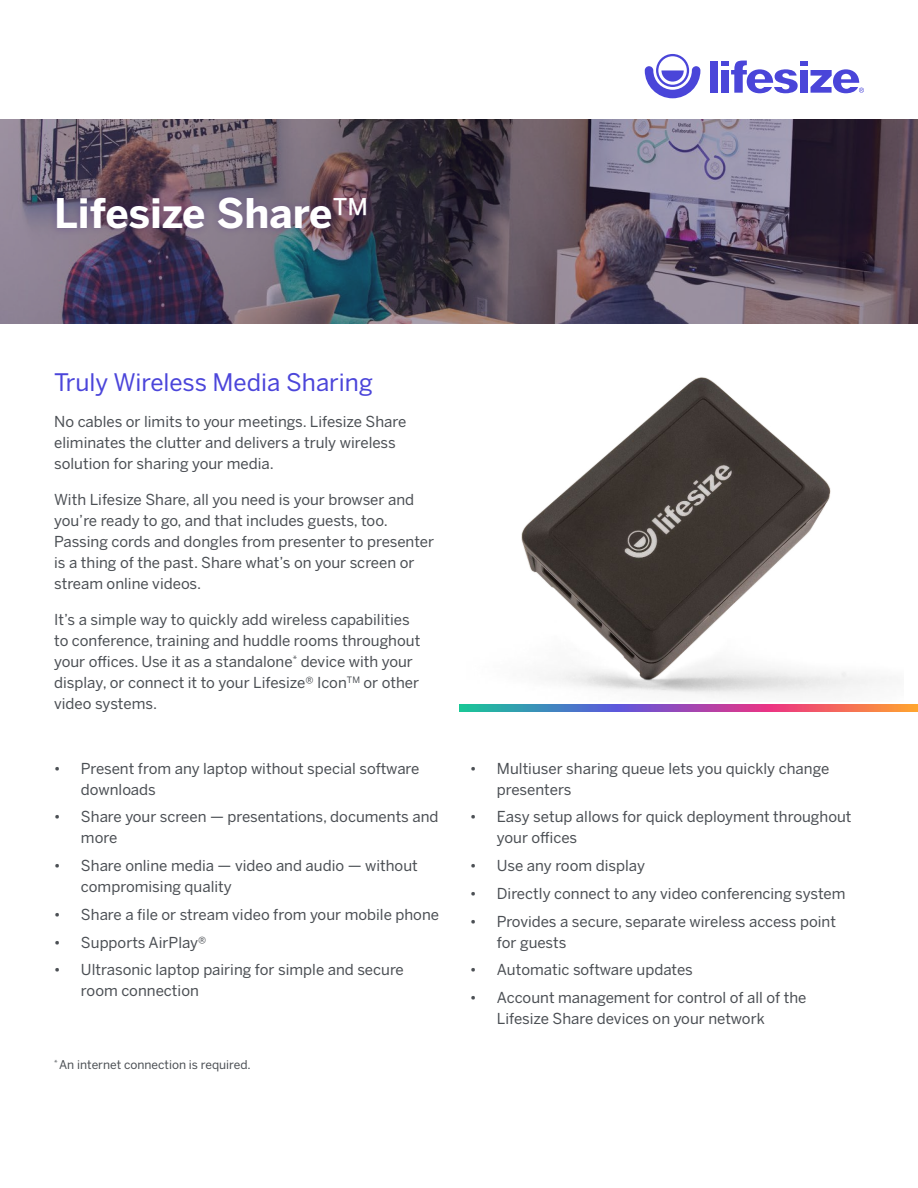
<style>
.page{position:relative;width:918px;height:1188px;background:#fff}
.page>*{position:absolute;margin:0;border:0;box-sizing:border-box;transform-origin:0 0}
.t1{font:700 40.5px "Benton Sans";color:#fff}
.t2{font:24px "Benton Sans";color:#4b45da}
.t3{font:15px/21px "Benton Sans";color:#4b4f54}
.t4{font:12px "Benton Sans";color:#4b4f54}
.s1{font-weight:400}
</style>
<div class="page">
<img style="left:0;top:120px;width:918px;height:204px">
<div style="left:49px;top:189px;width:325px;height:47px;background:#290088;opacity:.25"></div>
<img style="left:521px;top:377px;width:363px;height:319px">
<svg style="left:460px;top:705px;width:458px;height:7px;background:#9a6b97"></svg>
<svg style="left:645px;top:54px;width:55px;height:44px"></svg>
<div style="left:721px;top:61px;width:8px;height:5px;background:#4a45d9"></div>
<div style="left:721px;top:70px;width:8px;height:23px;background:#4a45d9"></div>
<div style="left:710px;top:61px;width:8px;height:32px;background:#4a45d9"></div>
<div style="left:800px;top:61px;width:8px;height:5px;background:#4a45d9"></div>
<div style="left:800px;top:70px;width:8px;height:23px;background:#4a45d9"></div>
<svg style="left:731px;top:61px;width:67px;height:32px"></svg>
<svg style="left:811px;top:69px;width:53px;height:24px"></svg>
<h1 class="t1" style="left:54px;top:189px;width:316px">Lifesize Share<span class="s1">™</span></h1>
<h2 class="t2" style="left:54px;top:368px;width:320px">Truly Wireless Media Sharing</h2>
<p class="t3" style="left:54px;top:411px;width:354px">No cables or limits to your meetings. Lifesize Share eliminates the clutter and delivers a truly wireless solution for sharing your media.</p>
<p class="t3" style="left:54px;top:489px;width:382px">With Lifesize Share, all you need is your browser and you’re ready to go, and that includes guests, too.<br>Passing cords and dongles from presenter to presenter is a thing of the past. Share what’s on your screen or stream online videos.</p>
<p class="t3" style="left:54px;top:609px;width:368px">It’s a simple way to quickly add wireless capabilities to conference, training and huddle rooms throughout your offices. Use it as a standalone<sup>*</sup> device with your display, or connect it to your Lifesize® Icon<sup>TM</sup> or other video systems.</p>
<p class="t3" style="left:81px;top:758px;width:340px;text-indent:-27px">• Present from any laptop without special software downloads</p>
<p class="t3" style="left:81px;top:806px;width:359px;text-indent:-27px">• Share your screen — presentations, documents and more</p>
<p class="t3" style="left:81px;top:855px;width:338px;text-indent:-27px">• Share online media — video and audio — without compromising quality</p>
<p class="t3" style="left:54px;top:904px;width:387px">• Share a file or stream video from your mobile phone</p>
<p class="t3" style="left:54px;top:932px;width:154px">• Supports AirPlay®</p>
<p class="t3" style="left:81px;top:959px;width:324px;text-indent:-27px">• Ultrasonic laptop pairing for simple and secure room connection</p>
<p class="t4" style="left:54px;top:1058px;width:198px"><sup>*</sup> An internet connection is required.</p>
<p class="t3" style="left:497px;top:758px;width:334px;text-indent:-27px">• Multiuser sharing queue lets you quickly change presenters</p>
<p class="t3" style="left:497px;top:806px;width:356px;text-indent:-27px">• Easy setup allows for quick deployment throughout your offices</p>
<p class="t3" style="left:470px;top:855px;width:177px">• Use any room display</p>
<p class="t3" style="left:470px;top:883px;width:377px">• Directly connect to any video conferencing system</p>
<p class="t3" style="left:497px;top:911px;width:341px;text-indent:-27px">• Provides a secure, separate wireless access point for guests</p>
<p class="t3" style="left:470px;top:959px;width:225px">• Automatic software updates</p>
<p class="t3" style="left:497px;top:987px;width:311px;text-indent:-27px">• Account management for control of all of the<br>Lifesize Share devices on your network</p>
</div>
